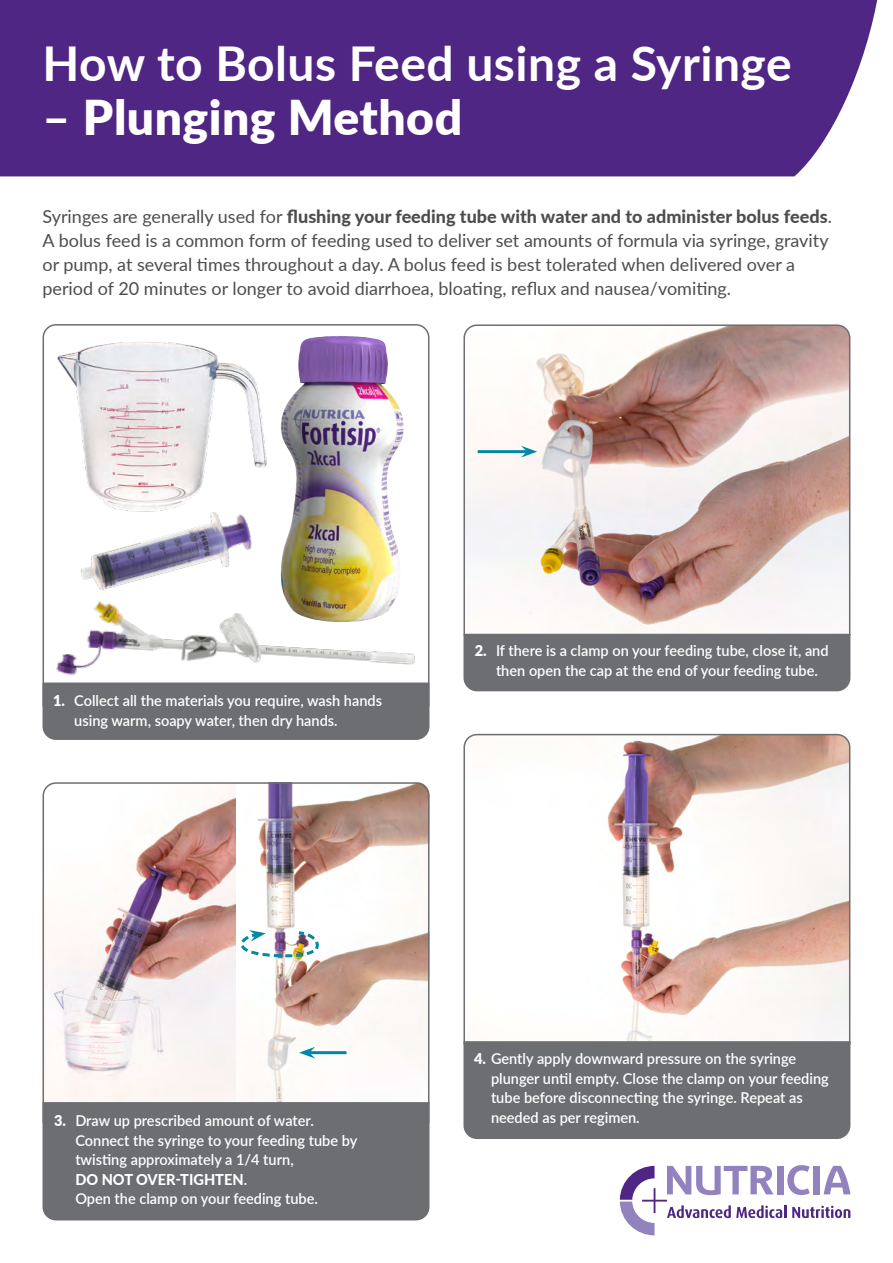
<style>
.page{position:relative;width:893px;height:1263px;background:#fff}
.page>*{position:absolute;margin:0;border:0;box-sizing:border-box;transform-origin:0 0}
.Head_3a{font:700 48px "Lato";letter-spacing:.01em;color:#fff}
.Head_3a-2{font:900 48px "Lato";letter-spacing:.01em;color:#fff}
.Body_Text_1{font:18px/24px "Lato";color:#4d4d4f}
.Instruction{font:600 15px/19.5px "Lato";color:#fff}
.s1{font-weight:800}
.s2{font-weight:900}
</style>
<div class="page">
<div style="left:0;top:0;width:878px;height:176px;background:#4f2683"></div>
<svg style="left:620px;top:1165px;width:230px;height:70px"></svg>
<img style="left:42px;top:782px;width:388px;height:319px">
<div style="left:42px;top:1101px;width:388px;height:120px;background:#6d6e71"></div>
<svg style="left:235px;top:929px;width:85px;height:30px"></svg>
<hr style="left:309px;top:1051px;width:37px;height:3px;background:#0088a5">
<svg style="left:299px;top:1047px;width:16px;height:11px"></svg>
<svg style="left:463px;top:733px;width:388px;height:307px"></svg>
<div style="left:463px;top:1040px;width:388px;height:99px;background:#6d6e71"></div>
<img style="left:42px;top:324px;width:388px;height:358px">
<div style="left:42px;top:682px;width:388px;height:58px;background:#6d6e71"></div>
<svg style="left:463px;top:324px;width:388px;height:309px"></svg>
<div style="left:463px;top:633px;width:388px;height:59px;background:#6d6e71"></div>
<hr style="left:478px;top:450px;width:49px;height:3px;background:#0088a5">
<svg style="left:521px;top:446px;width:16px;height:11px"></svg>
<p class="Head_3a" style="left:43px;top:28px;width:751px">How to Bolus Feed using a Syringe</p>
<p class="Head_3a-2" style="left:43px;top:82px;width:421px"><span class="s1">–</span> Plunging Method</p>
<p class="Body_Text_1" style="left:43px;top:204px;width:791px">Syringes are generally used for <span class="s1">flushing your feeding tube with water and to administer bolus feeds</span>.<br>A bolus feed is a common form of feeding used to deliver set amounts of formula via syringe, gravity or pump, at several times throughout a day. A bolus feed is best tolerated when delivered over a period of 20 minutes or longer to avoid diarrhoea, bloating, reflux and nausea/vomiting.</p>
<p class="Instruction" style="left:74px;top:690px;width:309px;text-indent:-21px"><span class="s2">1.</span> Collect all the materials you require, wash hands using warm, soapy water, then dry hands.</p>
<p class="Instruction" style="left:496px;top:641px;width:334px;text-indent:-21px"><span class="s2">2.</span> If there is a clamp on your feeding tube, close it, and then open the cap at the end of your feeding tube.</p>
<p class="Instruction" style="left:75px;top:1110px;width:284px;text-indent:-21px"><span class="s2">3.</span> Draw up prescribed amount of water.<br>Connect the syringe to your feeding tube by twisting approximately a 1/4 turn,<br><span class="s1">DO NOT OVER-TIGHTEN</span>.<br>Open the clamp on your feeding tube.</p>
<p class="Instruction" style="left:491px;top:1048px;width:339px;text-indent:-17px"><span class="s2">4.</span> Gently apply downward pressure on the syringe plunger until empty. Close the clamp on your feeding tube before disconnecting the syringe. Repeat as needed as per regimen.</p>
</div>
